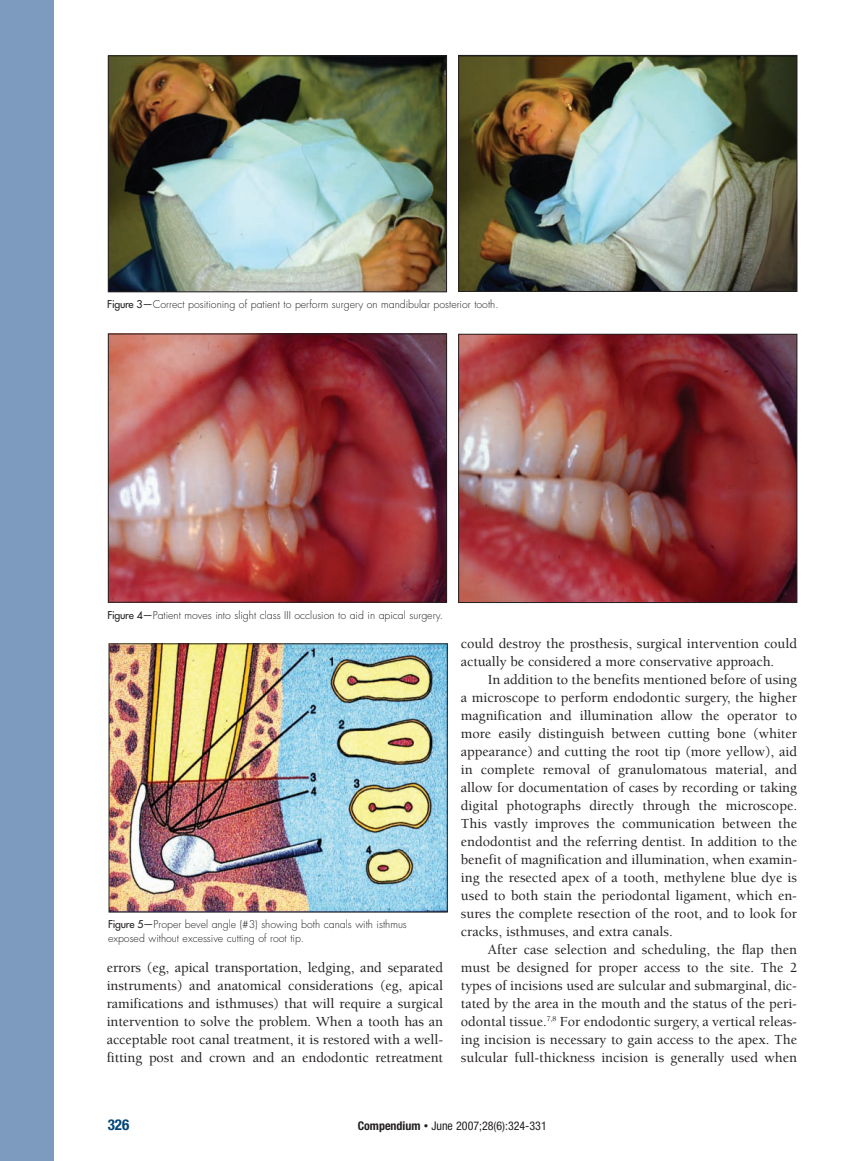
<style>
.page{position:relative;width:851px;height:1161px;background:#fff}
.page>*{position:absolute;margin:0;border:0;box-sizing:border-box;transform-origin:0 0}
.t1{font:700 condensed 15px "Helvetica Neue";color:#004577}
.t2{font:500 14.25px/18px "Berkeley";letter-spacing:-.005em;color:#231f20;text-align:justify}
.t3{font:condensed 12px "Helvetica Neue";color:#231f20}
.t4{font:300 10.5px/14px "Futura";color:#231f20}
.s1{font-weight:400}
.s2{font-weight:700}
.s3{font-size:9px}
</style>
<div class="page">
<div style="left:0;top:0;width:54px;height:1161px;background:#7d9bbe"></div>
<img style="left:110px;top:57px;width:335px;height:233px">
<div style="left:108px;top:55px;width:339px;height:237px;border:1px solid #231f20"></div>
<img style="left:460px;top:57px;width:335px;height:233px">
<div style="left:458px;top:55px;width:339px;height:237px;border:1px solid #231f20"></div>
<img style="left:110px;top:336px;width:335px;height:265px">
<div style="left:108px;top:334px;width:339px;height:269px;border:1px solid #231f20"></div>
<img style="left:460px;top:336px;width:335px;height:265px">
<div style="left:458px;top:334px;width:339px;height:269px;border:1px solid #231f20"></div>
<img style="left:111px;top:645px;width:334px;height:265px">
<p class="t4" style="left:107px;top:298px;width:393px"><span class="s1">Figure 3—</span>Correct positioning of patient to perform surgery on mandibular posterior tooth.</p>
<p class="t4" style="left:107px;top:609px;width:337px"><span class="s1">Figure 4—</span>Patient moves into slight class III occlusion to aid in apical surgery.</p>
<p class="t4" style="left:108px;top:918px;width:300px"><span class="s1">Figure 5—</span>Proper bevel angle (#3) showing both canals with isthmus exposed without excessive cutting of root tip.</p>
<p class="t2" style="left:107px;top:960px;width:338px">errors (eg, apical transportation, ledging, and separated instruments) and anatomical considerations (eg, apical ramifications and isthmuses) that will require a surgical intervention to solve the problem. When a tooth has an acceptable root canal treatment, it is restored with a well&shy;fitting post and crown and an endodontic retreatment</p>
<p class="t2" style="left:461px;top:636px;width:337px">could destroy the prosthesis, surgical intervention could actually be considered a more conservative approach.</p>
<p class="t2" style="left:461px;top:672px;width:338px;text-indent:27px">In addition to the benefits mentioned before of using a microscope to perform endodontic surgery, the higher magnification and illumination allow the operator to more easily distinguish between cutting bone (whiter appearance) and cutting the root tip (more yellow), aid in complete removal of granulomatous material, and allow for documentation of cases by recording or taking digital photographs directly through the microscope.<br>This vastly improves the communication between the endodontist and the referring dentist. In addition to the benefit of magnification and illumination, when examin&shy;ing the resected apex of a tooth, methylene blue dye is used to both stain the periodontal ligament, which en&shy;sures the complete resection of the root, and to look for cracks, isthmuses, and extra canals.</p>
<p class="t2" style="left:461px;top:942px;width:338px;text-indent:27px">After case selection and scheduling, the flap then must be designed for proper access to the site. The 2 types of incisions used are sulcular and submarginal, dic&shy;tated by the area in the mouth and the status of the peri&shy;odontal tissue.<sup>7,8</sup> For endodontic surgery, a vertical releas&shy;ing incision is necessary to gain access to the apex. The sulcular full-thickness incision is generally used when</p>
<p class="t1" style="left:108px;top:1119px;width:23px">326</p>
<p class="t3" style="left:358px;top:1121px;width:191px"><span class="s2">Compendium</span> <span class="s3">•</span> June 2007;28(6):324-331</p>
</div>
